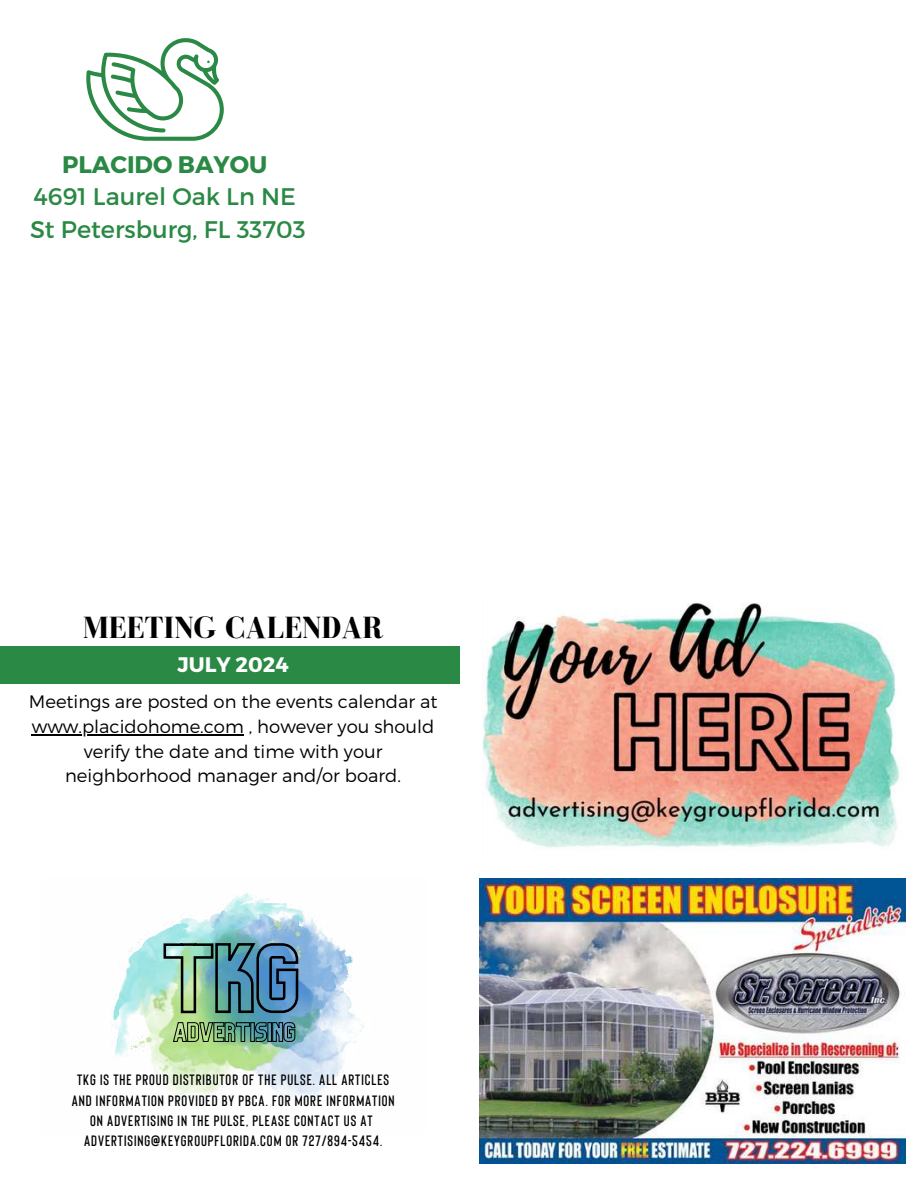
<style>
.page{position:relative;width:918px;height:1188px;background:#fff}
.page>*{position:absolute;margin:0;border:0;box-sizing:border-box;transform-origin:0 0}
.t1{font:700 31.5px "Bodoni FLF";color:#000}
.t2{font:24px/32.7px "Montserrat";color:#2a8944}
.t3{font:700 24px "Montserrat";color:#2a8944}
.t4{font:700 21px "Montserrat";color:#fff}
.t5{font:300 18px/24.8px "Montserrat";color:#000;text-align:center}
.t6{font:600 15px/20.2px "Bison";letter-spacing:.065em;color:#000;text-align:center}
</style>
<div class="page">
<div style="left:0;top:647px;width:460px;height:37px;background:#2a8944"></div>
<svg style="left:86px;top:38px;width:138px;height:103px"></svg>
<img style="left:479px;top:879px;width:427px;height:284px">
<img style="left:482px;top:603px;width:418px;height:245px">
<img style="left:113px;top:892px;width:251px;height:211px">
<hr style="left:32px;top:734px;width:212px;height:1px;background:#000">
<img style="left:162px;top:942px;width:138px;height:73px">
<svg style="left:173px;top:1022px;width:123px;height:20px;background:#577f68"></svg>
<h2 class="t3" style="left:62px;top:149px;width:207px">PLACIDO BAYOU</h2>
<h2 class="t2" style="left:30px;top:180px;width:277px">4691 Laurel Oak Ln NE<br>St Petersburg, FL 33703</h2>
<h1 class="t1" style="left:83px;top:610px;width:302px">MEETING CALENDAR</h1>
<h3 class="t4" style="left:178px;top:652px;width:113px">JULY 2024</h3>
<p class="t5" style="left:29px;top:689px;width:410px">Meetings are posted on the events calendar at www.placidohome.com , however you should verify the date and time with your neighborhood manager and/or board.</p>
<p class="t6" style="left:72px;top:1069px;width:324px">TKG IS THE PROUD DISTRIBUTOR OF THE PULSE. ALL ARTICLES AND INFORMATION PROVIDED BY PBCA. FOR MORE INFORMATION ON ADVERTISING IN THE PULSE, PLEASE CONTACT US AT ADVERTISING@KEYGROUPFLORIDA.COM OR 727/894-5454.</p>
</div>
